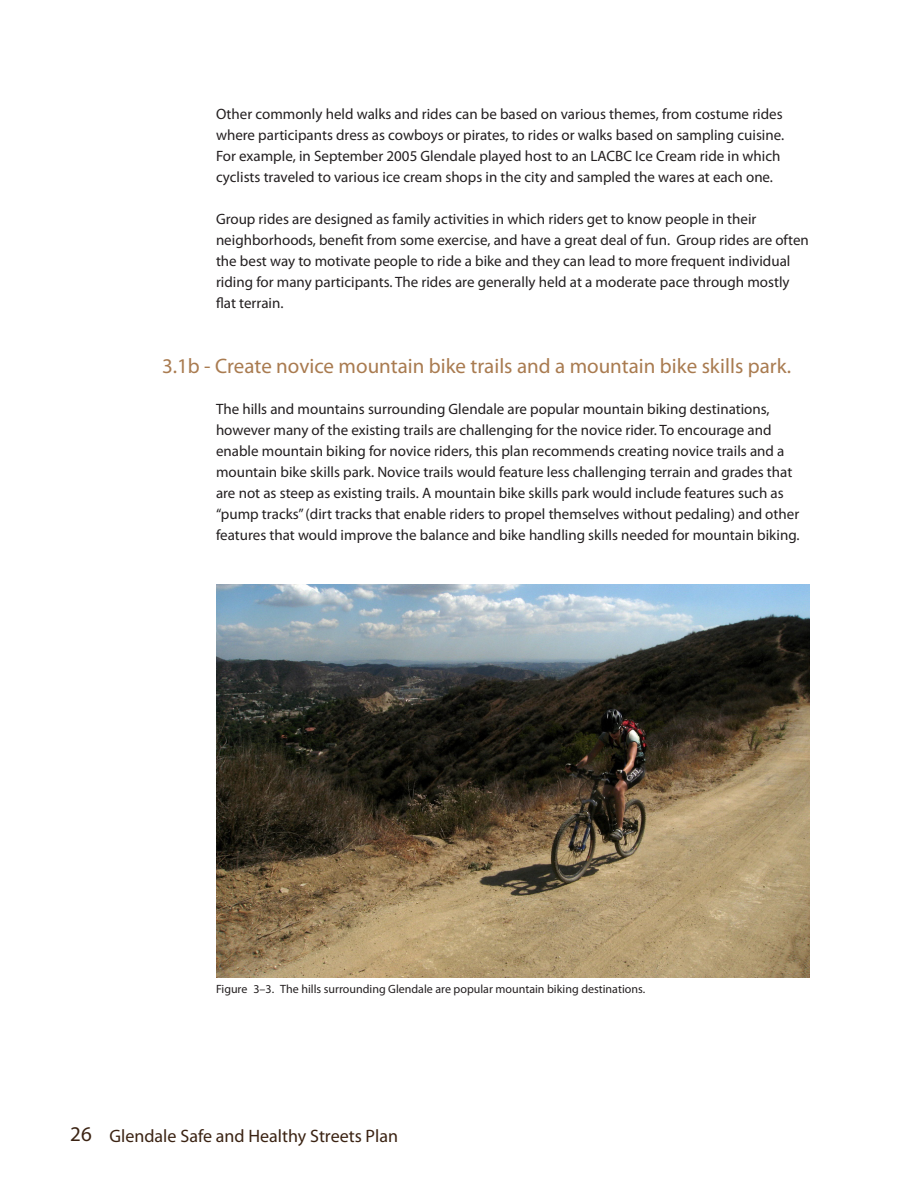
<style>
.page{position:relative;width:918px;height:1188px;background:#fff}
.page>*{position:absolute;margin:0;border:0;box-sizing:border-box;transform-origin:0 0}
.Header_1{font:21px "Myriad Pro";color:#a97b50}
.t1{font:18px "Myriad Pro";color:#3b2313}
.Body_text{font:15px/21px "Myriad Pro";color:#231f20}
.Figures{font:12px "Myriad Pro";color:#231f20}
.s1{font-size:21px}
</style>
<div class="page">
<img style="left:216px;top:585px;width:594px;height:393px">
<p class="Body_text" style="left:216px;top:103px;width:570px">Other commonly held walks and rides can be based on various themes, from costume rides where participants dress as cowboys or pirates, to rides or walks based on sampling cuisine.<br>For example, in September 2005 Glendale played host to an LACBC Ice Cream ride in which cyclists traveled to various ice cream shops in the city and sampled the wares at each one.</p>
<p class="Body_text" style="left:216px;top:208px;width:594px">Group rides are designed as family activities in which riders get to know people in their neighborhoods, benefit from some exercise, and have a great deal of fun. Group rides are often the best way to motivate people to ride a bike and they can lead to more frequent individual riding for many participants. The rides are generally held at a moderate pace through mostly flat terrain.</p>
<p class="Header_1" style="left:162px;top:353px;width:631px">3.1b - Create novice mountain bike trails and a mountain bike skills park.</p>
<p class="Body_text" style="left:216px;top:398px;width:585px">The hills and mountains surrounding Glendale are popular mountain biking destinations, however many of the existing trails are challenging for the novice rider. To encourage and enable mountain biking for novice riders, this plan recommends creating novice trails and a mountain bike skills park. Novice trails would feature less challenging terrain and grades that are not as steep as existing trails. A mountain bike skills park would include features such as “pump tracks” (dirt tracks that enable riders to propel themselves without pedaling) and other features that would improve the balance and bike handling skills needed for mountain biking.</p>
<p class="Figures" style="left:216px;top:981px;width:431px">Figure 3–3. The hills surrounding Glendale are popular mountain biking destinations.</p>
<p class="t1" style="left:70px;top:1124px;width:329px"><span class="s1">26</span> Glendale Safe and Healthy Streets Plan</p>
</div>
